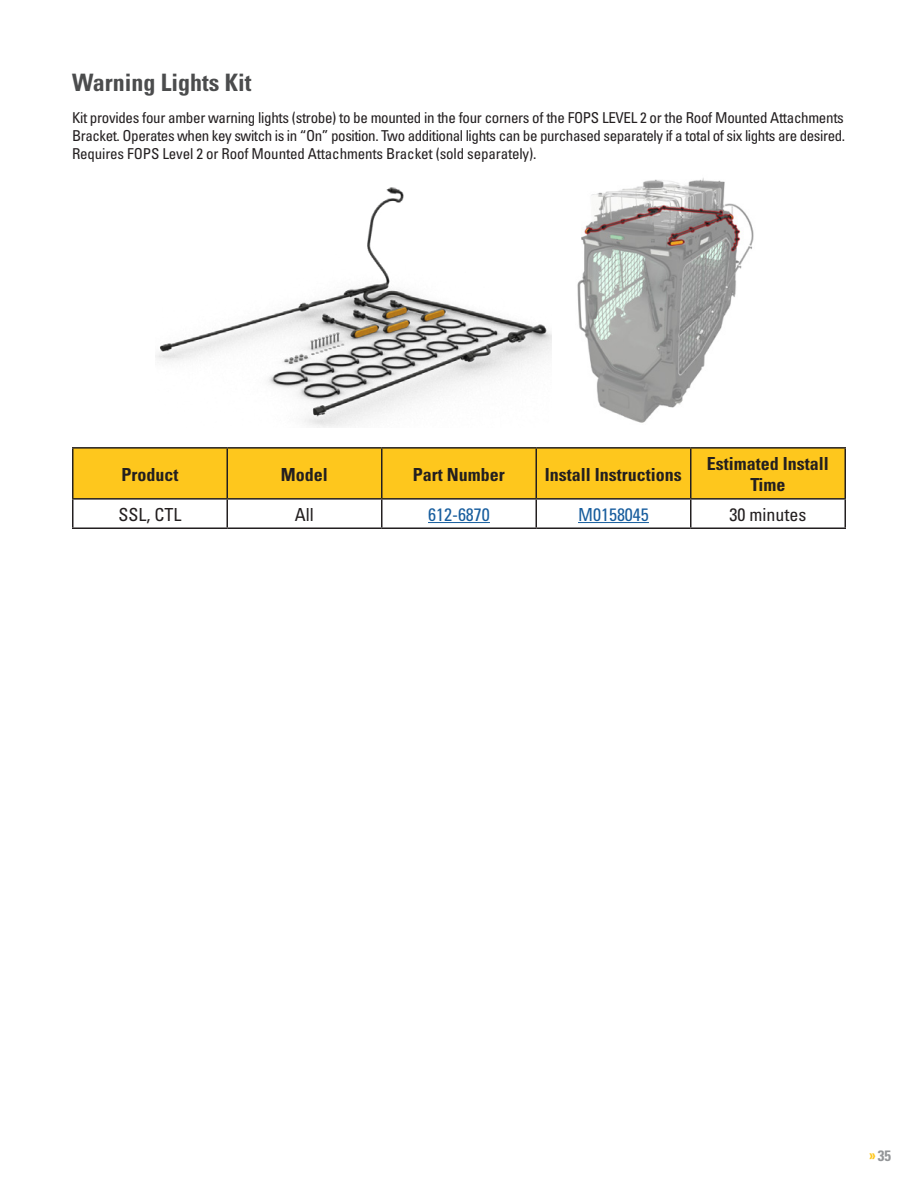
<style>
.page{position:relative;width:918px;height:1188px;background:#fff}
.page>*{position:absolute;margin:0;border:0;box-sizing:border-box;transform-origin:0 0}
.t1{font:24px "Univers LTCYR 67 Bold Cond";color:#4b4c4d}
.t2{font:18px/21.6px "Univers LTCYR 67 Bold Cond";color:#231f20;text-align:center}
.t3{font:condensed 18px "Univers LTCYR 57";color:#231f20}
.t4{font:condensed 18px "Univers LTCYR 57";color:#175d9e}
.t5{font:condensed 15px/18px "Univers LTCYR 57";letter-spacing:-.01em;color:#231f20;text-align:justify}
.t6{font:15px "Univers LTCYR 67 Bold Cond";color:#939598}
.s1{color:#fec71d}
</style>
<div class="page">
<img style="left:156px;top:187px;width:396px;height:241px">
<img style="left:577px;top:178px;width:177px;height:245px">
<hr style="left:72px;top:447px;width:155px;height:2px;background:#231f20">
<hr style="left:72px;top:449px;width:2px;height:49px;background:#231f20">
<hr style="left:227px;top:447px;width:155px;height:2px;background:#231f20">
<hr style="left:382px;top:447px;width:154px;height:2px;background:#231f20">
<hr style="left:536px;top:447px;width:155px;height:2px;background:#231f20">
<hr style="left:691px;top:447px;width:155px;height:2px;background:#231f20">
<hr style="left:844px;top:449px;width:2px;height:49px;background:#231f20">
<hr style="left:72px;top:498px;width:155px;height:2px;background:#231f20">
<hr style="left:72px;top:500px;width:2px;height:27px;background:#231f20">
<svg style="left:73px;top:448px;width:772px;height:79px"></svg>
<hr style="left:691px;top:498px;width:155px;height:2px;background:#231f20">
<hr style="left:690px;top:500px;width:2px;height:27px;background:#231f20">
<hr style="left:844px;top:500px;width:2px;height:27px;background:#231f20">
<hr style="left:72px;top:527px;width:155px;height:2px;background:#231f20">
<hr style="left:227px;top:527px;width:155px;height:2px;background:#231f20">
<hr style="left:382px;top:527px;width:154px;height:2px;background:#231f20">
<hr style="left:536px;top:527px;width:155px;height:2px;background:#231f20">
<hr style="left:691px;top:527px;width:155px;height:2px;background:#231f20">
<hr style="left:428px;top:522px;width:62px;height:1px;background:#175d9e">
<hr style="left:578px;top:522px;width:71px;height:1px;background:#175d9e">
<h1 class="t1" style="left:72px;top:68px;width:181px">Warning Lights Kit</h1>
<p class="t5" style="left:72px;top:108px;width:775px">Kit provides four amber warning lights (strobe) to be mounted in the four corners of the FOPS LEVEL 2 or the Roof Mounted Attachments Bracket. Operates when key switch is in “On” position. Two additional lights can be purchased separately if a total of six lights are desired.<br>Requires FOPS Level 2 or Roof Mounted Attachments Bracket (sold separately).</p>
<p class="t2" style="left:121px;top:463px;width:59px">Product</p>
<p class="t2" style="left:281px;top:463px;width:48px">Model</p>
<p class="t2" style="left:413px;top:463px;width:93px">Part Number</p>
<p class="t2" style="left:545px;top:463px;width:138px">Install Instructions</p>
<p class="t2" style="left:707px;top:452px;width:124px">Estimated Install<br>Time</p>
<p class="t3" style="left:118px;top:503px;width:64px">SSL, CTL</p>
<p class="t3" style="left:295px;top:503px;width:20px">All</p>
<p class="t4" style="left:428px;top:503px;width:63px">612-6870</p>
<p class="t4" style="left:578px;top:503px;width:72px">M0158045</p>
<p class="t3" style="left:730px;top:503px;width:78px">30 minutes</p>
<p class="t6" style="left:869px;top:1146px;width:23px"><span class="s1">»</span>35</p>
</div>
